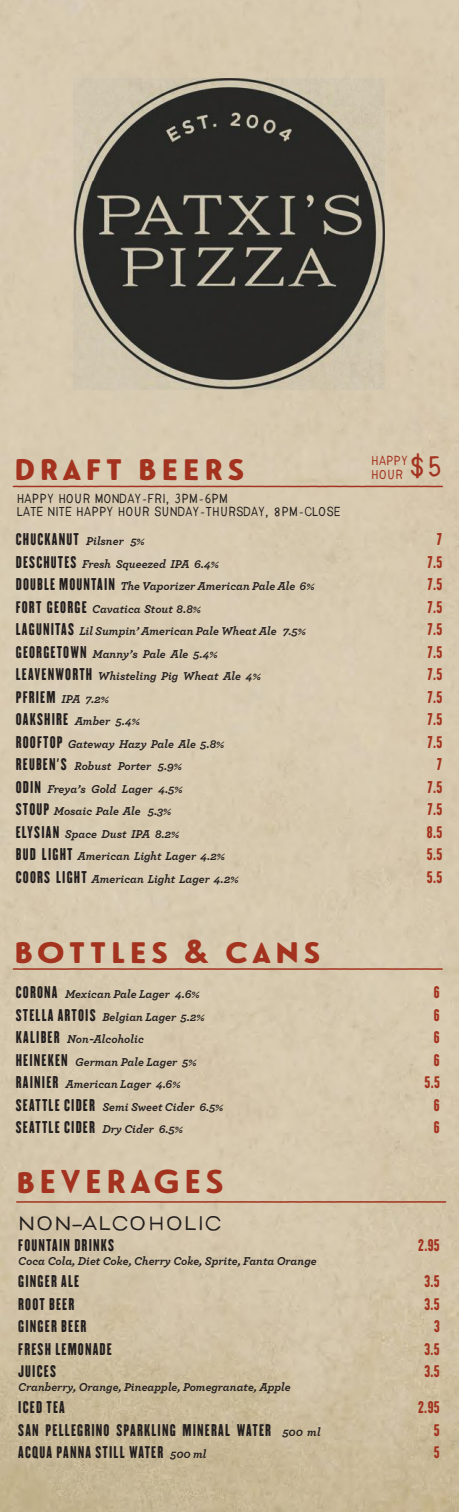
<style>
.page{position:relative;width:459px;height:1512px;background:#fff}
.page>*{position:absolute;margin:0;border:0;box-sizing:border-box;transform-origin:0 0}
.t1{font:33px "Le Havre Rough Primary";letter-spacing:.09em;color:#a3331f}
.t2{font:700 condensed 27px "Savu";color:#a33320}
.t3{font:700 18px "Savu";letter-spacing:.04em;color:#241f1f}
.t4{font:15px "H.H.Samuel";letter-spacing:.075em;color:#241f1f}
.t5{font:15px "H.H.Samuel";color:#a3331f}
.t6{font:italic 700 12px "Archer";color:#241f1f}
.t7{font:700 condensed 12px/13.5px "Savu";letter-spacing:.03em;color:#241f1f}
.t8{font:700 condensed 12px/13.5px "Savu";letter-spacing:.03em;color:#a33320}
.s1{font-family:"Archer";font-weight:700;font-style:italic;font-size:12px}
.s2{font-family:"H.H.Samuel";font-weight:400;font-style:normal;font-size:15px}
</style>
<div class="page">
<svg style="left:12px;top:485px;width:432px;height:3px"></svg>
<svg style="left:15px;top:1200px;width:432px;height:4px;background:#c29077"></svg>
<svg style="left:12px;top:967px;width:432px;height:4px;background:#c39078"></svg>
<img style="left:74px;top:78px;width:311px;height:311px">
<h1 class="t1" style="left:13px;top:450px;width:233px">draft beers</h1>
<p class="t7" style="left:17px;top:491px;width:325px">HAPPY HOUR MONDAY-FRI, 3PM-6PM<br>LATE NITE HAPPY HOUR SUNDAY-THURSDAY, 8PM-CLOSE</p>
<p class="t8" style="left:371px;top:454px;width:38px">HAPPY<br>HOUR</p>
<h2 class="t2" style="left:409px;top:447px;width:35px">$5</h2>
<p class="t4" style="left:16px;top:530px;width:131px">CHUCKANUT <span class="s1">Pilsner 5%</span></p>
<p class="t5" style="left:437px;top:530px;width:7px">7</p>
<p class="t6" style="left:16px;top:554px;width:205px"><span class="s2">DESCHUTES</span> Fresh Squeezed IPA 6.4%</p>
<p class="t5" style="left:427px;top:552px;width:16px">7.5</p>
<p class="t6" style="left:16px;top:577px;width:300px"><span class="s2">DOUBLE MOUNTAIN</span> The Vaporizer American Pale Ale 6%</p>
<p class="t5" style="left:427px;top:575px;width:16px">7.5</p>
<p class="t6" style="left:16px;top:599px;width:187px"><span class="s2">FORT GEORGE</span> Cavatica Stout 8.8%</p>
<p class="t5" style="left:427px;top:597px;width:16px">7.5</p>
<p class="t6" style="left:16px;top:622px;width:292px"><span class="s2">LAGUNITAS</span> Lil Sumpin’ American Pale Wheat Ale 7.5%</p>
<p class="t5" style="left:427px;top:620px;width:16px">7.5</p>
<p class="t6" style="left:16px;top:644px;width:203px"><span class="s2">GEORGETOWN</span> Manny’s Pale Ale 5.4%</p>
<p class="t5" style="left:427px;top:642px;width:16px">7.5</p>
<p class="t6" style="left:16px;top:667px;width:247px"><span class="s2">LEAVENWORTH</span> Whisteling Pig Wheat Ale 4%</p>
<p class="t5" style="left:427px;top:665px;width:16px">7.5</p>
<p class="t6" style="left:16px;top:689px;width:95px"><span class="s2">PFRIEM</span> IPA 7.2%</p>
<p class="t5" style="left:427px;top:687px;width:16px">7.5</p>
<p class="t6" style="left:16px;top:712px;width:126px"><span class="s2">OAKSHIRE</span> Amber 5.4%</p>
<p class="t5" style="left:427px;top:710px;width:16px">7.5</p>
<p class="t6" style="left:16px;top:734px;width:210px"><span class="s2">ROOFTOP</span> Gateway Hazy Pale Ale 5.8%</p>
<p class="t5" style="left:427px;top:732px;width:16px">7.5</p>
<p class="t6" style="left:16px;top:757px;width:168px"><span class="s2">REUBEN’S</span> Robust Porter 5.9%</p>
<p class="t5" style="left:437px;top:755px;width:7px">7</p>
<p class="t6" style="left:16px;top:779px;width:168px"><span class="s2">ODIN</span> Freya’s Gold Lager 4.5%</p>
<p class="t5" style="left:427px;top:777px;width:16px">7.5</p>
<p class="t6" style="left:16px;top:802px;width:157px"><span class="s2">STOUP</span> Mosaic Pale Ale 5.3%</p>
<p class="t5" style="left:427px;top:800px;width:16px">7.5</p>
<p class="t6" style="left:16px;top:824px;width:165px"><span class="s2">ELYSIAN</span> Space Dust IPA 8.2%</p>
<p class="t5" style="left:427px;top:822px;width:17px">8.5</p>
<p class="t6" style="left:16px;top:847px;width:211px"><span class="s2">BUD LIGHT</span> American Light Lager 4.2%</p>
<p class="t5" style="left:427px;top:845px;width:17px">5.5</p>
<p class="t6" style="left:16px;top:869px;width:224px"><span class="s2">COORS LIGHT</span> American Light Lager 4.2%</p>
<p class="t5" style="left:427px;top:867px;width:17px">5.5</p>
<h1 class="t1" style="left:13px;top:933px;width:309px">bottles &amp; cans</h1>
<p class="t6" style="left:16px;top:985px;width:185px"><span class="s2">CORONA</span> Mexican Pale Lager 4.6%</p>
<p class="t5" style="left:434px;top:983px;width:7px">6</p>
<p class="t6" style="left:16px;top:1007px;width:190px"><span class="s2">STELLA ARTOIS</span> Belgian Lager 5.2%</p>
<p class="t5" style="left:434px;top:1005px;width:7px">6</p>
<p class="t6" style="left:16px;top:1030px;width:130px"><span class="s2">KALIBER</span> Non-Alcoholic</p>
<p class="t5" style="left:434px;top:1028px;width:7px">6</p>
<p class="t6" style="left:16px;top:1052px;width:182px"><span class="s2">HEINEKEN</span> German Pale Lager 5%</p>
<p class="t5" style="left:434px;top:1050px;width:7px">6</p>
<p class="t6" style="left:16px;top:1075px;width:166px"><span class="s2">RAINIER</span> American Lager 4.6%</p>
<p class="t5" style="left:425px;top:1073px;width:17px">5.5</p>
<p class="t6" style="left:16px;top:1097px;width:209px"><span class="s2">SEATTLE CIDER</span> Semi Sweet Cider 6.5%</p>
<p class="t5" style="left:434px;top:1095px;width:7px">6</p>
<p class="t4" style="left:16px;top:1118px;width:169px">SEATTLE CIDER <span class="s1">Dry Cider 6.5%</span></p>
<p class="t5" style="left:434px;top:1118px;width:7px">6</p>
<h1 class="t1" style="left:15px;top:1163px;width:210px">bEVERAGES</h1>
<h3 class="t3" style="left:18px;top:1211px;width:205px">NON–ALCOHOLIC</h3>
<p class="t4" style="left:18px;top:1236px;width:97px">FOUNTAIN DRINKS</p>
<p class="t5" style="left:418px;top:1236px;width:23px">2.95</p>
<p class="t6" style="left:18px;top:1251px;width:300px">Coca Cola, Diet Coke, Cherry Coke, Sprite, Fanta Orange</p>
<p class="t4" style="left:18px;top:1272px;width:63px">GINGER ALE</p>
<p class="t5" style="left:425px;top:1272px;width:17px">3.5</p>
<p class="t4" style="left:18px;top:1294px;width:58px">ROOT BEER</p>
<p class="t5" style="left:425px;top:1294px;width:17px">3.5</p>
<p class="t4" style="left:18px;top:1317px;width:70px">GINGER BEER</p>
<p class="t5" style="left:434px;top:1317px;width:7px">3</p>
<p class="t4" style="left:18px;top:1339px;width:95px">FRESH LEMONADE</p>
<p class="t5" style="left:425px;top:1339px;width:17px">3.5</p>
<p class="t4" style="left:18px;top:1362px;width:39px">JUICES</p>
<p class="t5" style="left:425px;top:1362px;width:17px">3.5</p>
<p class="t6" style="left:18px;top:1377px;width:274px">Cranberry, Orange, Pineapple, Pomegranate, Apple</p>
<p class="t4" style="left:18px;top:1398px;width:48px">ICED TEA</p>
<p class="t5" style="left:418px;top:1398px;width:23px">2.95</p>
<p class="t4" style="left:18px;top:1420px;width:304px">SAN PELLEGRINO SPARKLING MINERAL WATER <span class="s1">500 ml</span></p>
<p class="t5" style="left:434px;top:1420px;width:7px">5</p>
<p class="t4" style="left:18px;top:1443px;width:190px">ACQUA PANNA STILL WATER <span class="s1">500 ml</span></p>
<p class="t5" style="left:434px;top:1443px;width:7px">5</p>
</div>
